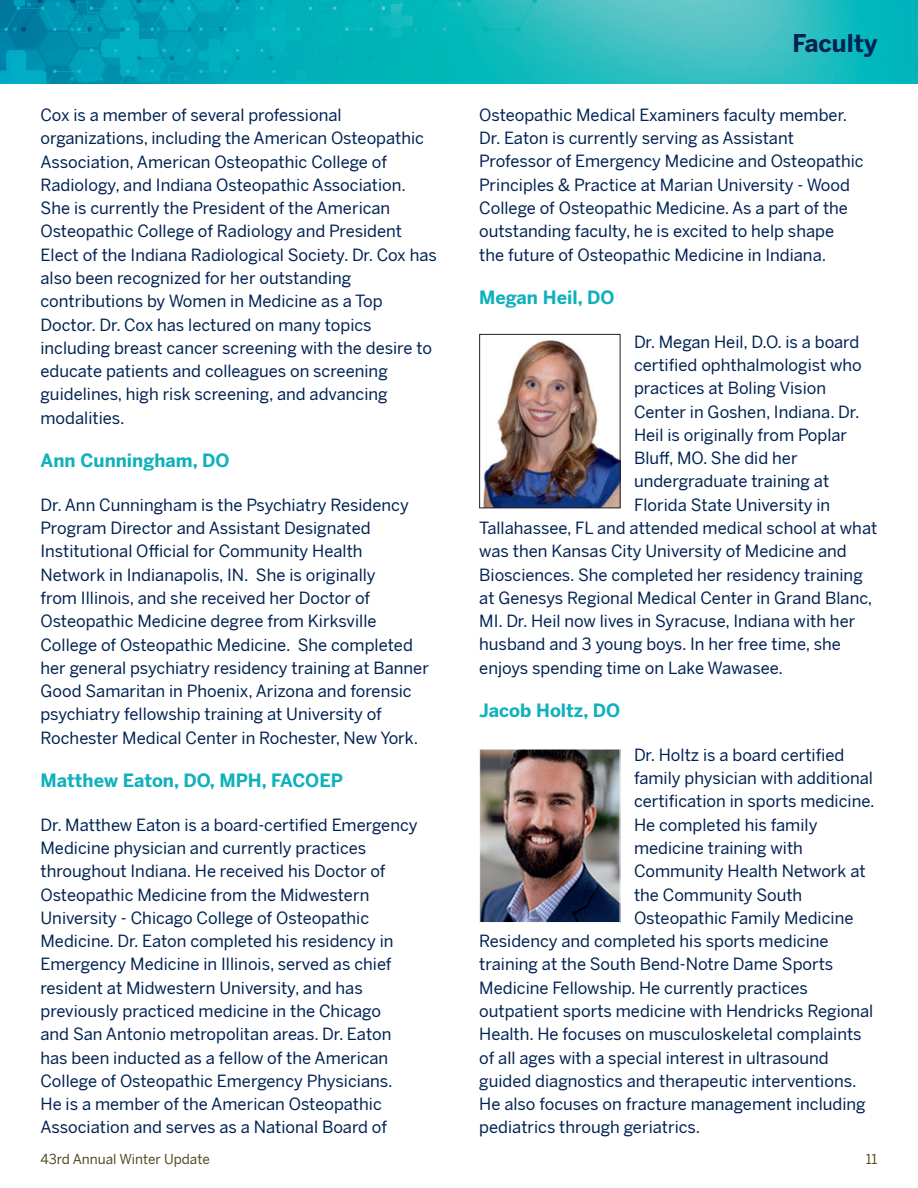
<style>
.page{position:relative;width:918px;height:1188px;background:#fff}
.page>*{position:absolute;margin:0;border:0;box-sizing:border-box;transform-origin:0 0}
.t1{font:700 24px "Benton Sans";color:#002252}
.t2{font:700 18px "Benton Sans";color:#10b1bc}
.t3{font:16.5px/23.2px "Benton Sans";color:#002252}
.t4{font:13.5px "Benton Sans";color:#524a1e}
</style>
<div class="page">
<img style="left:483px;top:340px;width:136px;height:166px">
<div style="left:479px;top:334px;width:142px;height:174px;border:1px solid #231f20"></div>
<img style="left:481px;top:751px;width:138px;height:170px">
<div style="left:479px;top:749px;width:142px;height:174px;border:1px solid #fff"></div>
<img style="left:0;top:0;width:918px;height:83px">
<p class="t3" style="left:40px;top:103px;width:398px">Cox is a member of several professional organizations, including the American Osteopathic Association, American Osteopathic College of Radiology, and Indiana Osteopathic Association.<br>She is currently the President of the American Osteopathic College of Radiology and President Elect of the Indiana Radiological Society. Dr. Cox has also been recognized for her outstanding contributions by Women in Medicine as a Top Doctor. Dr. Cox has lectured on many topics including breast cancer screening with the desire to educate patients and colleagues on screening guidelines, high risk screening, and advancing modalities.</p>
<p class="t2" style="left:40px;top:449px;width:190px">Ann Cunningham, DO</p>
<p class="t3" style="left:40px;top:493px;width:390px">Dr. Ann Cunningham is the Psychiatry Residency Program Director and Assistant Designated Institutional Official for Community Health Network in Indianapolis, IN. She is originally<br>from Illinois, and she received her Doctor of Osteopathic Medicine degree from Kirksville College of Osteopathic Medicine. She completed her general psychiatry residency training at Banner Good Samaritan in Phoenix, Arizona and forensic psychiatry fellowship training at University of Rochester Medical Center in Rochester, New York.</p>
<p class="t2" style="left:40px;top:769px;width:304px">Matthew Eaton, DO, MPH, FACOEP</p>
<p class="t3" style="left:40px;top:813px;width:379px">Dr. Matthew Eaton is a board-certified Emergency Medicine physician and currently practices throughout Indiana. He received his Doctor of Osteopathic Medicine from the Midwestern University - Chicago College of Osteopathic Medicine. Dr. Eaton completed his residency in Emergency Medicine in Illinois, served as chief resident at Midwestern University, and has previously practiced medicine in the Chicago<br>and San Antonio metropolitan areas. Dr. Eaton has been inducted as a fellow of the American College of Osteopathic Emergency Physicians.<br>He is a member of the American Osteopathic Association and serves as a National Board of</p>
<h1 class="t1" style="left:792px;top:28px;width:87px">Faculty</h1>
<p class="t3" style="left:479px;top:103px;width:386px">Osteopathic Medical Examiners faculty member.<br>Dr. Eaton is currently serving as Assistant Professor of Emergency Medicine and Osteopathic Principles &amp; Practice at Marian University - Wood College of Osteopathic Medicine. As a part of the outstanding faculty, he is excited to help shape<br>the future of Osteopathic Medicine in Indiana.</p>
<p class="t2" style="left:479px;top:286px;width:137px">Megan Heil, DO</p>
<p class="t3" style="left:634px;top:330px;width:227px">Dr. Megan Heil, D.O. is a board</p>
<p class="t3" style="left:634px;top:354px;width:229px">certified ophthalmologist who</p>
<p class="t3" style="left:634px;top:377px;width:194px">practices at Boling Vision</p>
<p class="t3" style="left:634px;top:400px;width:227px">Center in Goshen, Indiana. Dr.</p>
<p class="t3" style="left:634px;top:423px;width:215px">Heil is originally from Poplar</p>
<p class="t3" style="left:634px;top:447px;width:165px">Bluff, MO. She did her</p>
<p class="t3" style="left:634px;top:470px;width:197px">undergraduate training at</p>
<p class="t3" style="left:634px;top:493px;width:198px">Florida State University in</p>
<p class="t3" style="left:479px;top:517px;width:400px">Tallahassee, FL and attended medical school at what</p>
<p class="t3" style="left:479px;top:540px;width:369px">was then Kansas City University of Medicine and</p>
<p class="t3" style="left:479px;top:563px;width:385px">Biosciences. She completed her residency training</p>
<p class="t3" style="left:479px;top:586px;width:395px">at Genesys Regional Medical Center in Grand Blanc,</p>
<p class="t3" style="left:479px;top:610px;width:378px">MI. Dr. Heil now lives in Syracuse, Indiana with her</p>
<p class="t3" style="left:479px;top:633px;width:363px">husband and 3 young boys. In her free time, she</p>
<p class="t3" style="left:479px;top:656px;width:305px">enjoys spending time on Lake Wawasee.</p>
<p class="t2" style="left:479px;top:700px;width:143px">Jacob Holtz, DO</p>
<p class="t3" style="left:634px;top:743px;width:212px">Dr. Holtz is a board certified</p>
<p class="t3" style="left:634px;top:767px;width:240px">family physician with additional</p>
<p class="t3" style="left:634px;top:790px;width:242px">certification in sports medicine.</p>
<p class="t3" style="left:634px;top:813px;width:185px">He completed his family</p>
<p class="t3" style="left:634px;top:837px;width:170px">medicine training with</p>
<p class="t3" style="left:634px;top:860px;width:233px">Community Health Network at</p>
<p class="t3" style="left:634px;top:883px;width:170px">the Community South</p>
<p class="t3" style="left:634px;top:906px;width:221px">Osteopathic Family Medicine</p>
<p class="t3" style="left:479px;top:930px;width:351px">Residency and completed his sports medicine</p>
<p class="t3" style="left:479px;top:953px;width:356px">training at the South Bend-Notre Dame Sports</p>
<p class="t3" style="left:479px;top:976px;width:330px">Medicine Fellowship. He currently practices</p>
<p class="t3" style="left:479px;top:999px;width:396px">outpatient sports medicine with Hendricks Regional</p>
<p class="t3" style="left:479px;top:1023px;width:384px">Health. He focuses on musculoskeletal complaints</p>
<p class="t3" style="left:479px;top:1046px;width:351px">of all ages with a special interest in ultrasound</p>
<p class="t3" style="left:479px;top:1069px;width:379px">guided diagnostics and therapeutic interventions.</p>
<p class="t3" style="left:479px;top:1093px;width:388px">He also focuses on fracture management including</p>
<p class="t3" style="left:479px;top:1116px;width:223px">pediatrics through geriatrics.</p>
<p class="t4" style="left:40px;top:1151px;width:171px">43rd Annual Winter Update</p>
<p class="t4" style="left:866px;top:1151px;width:13px">11</p>
</div>
